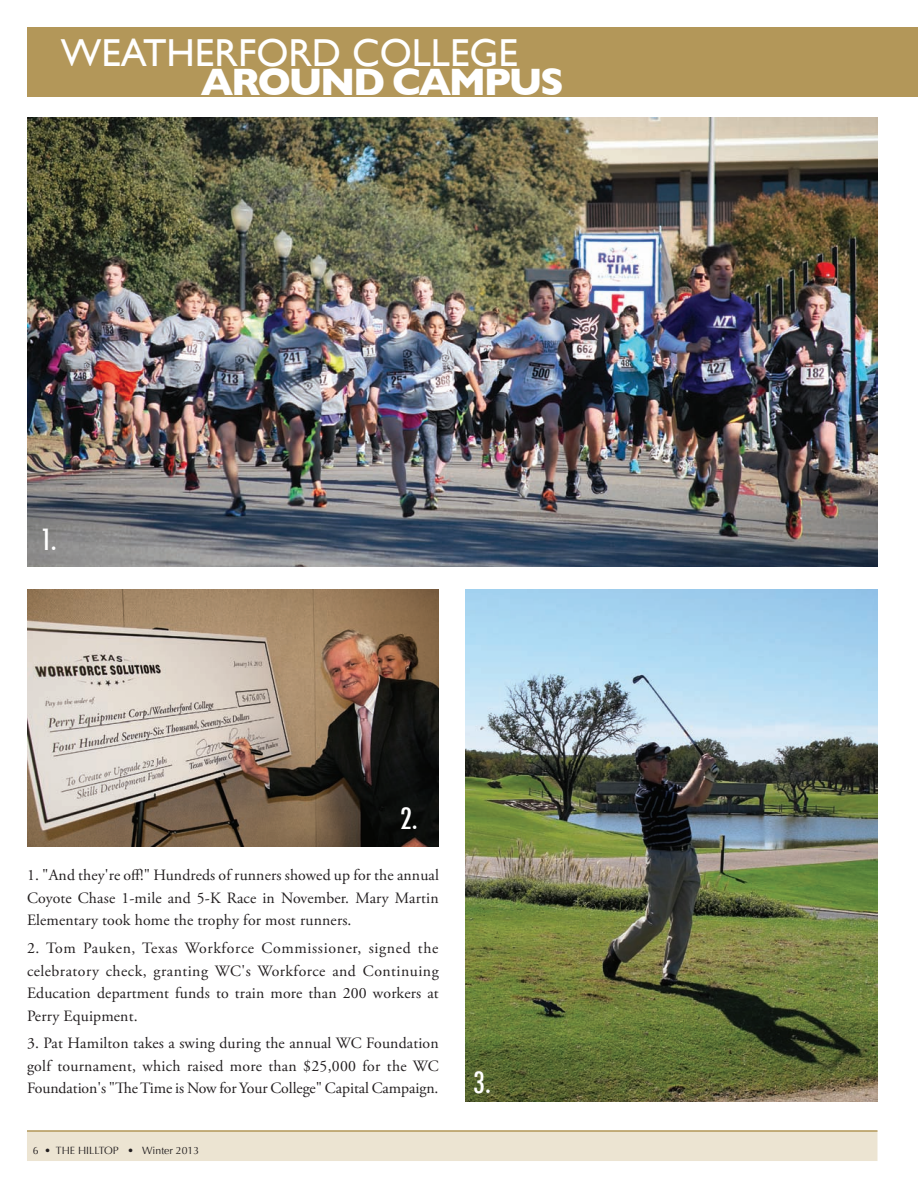
<style>
.page{position:relative;width:918px;height:1188px;background:#fff}
.page>*{position:absolute;margin:0;border:0;box-sizing:border-box;transform-origin:0 0}
.t1{font:39px "Gill Sans";color:#fff}
.t2{font:700 39px "Gill Sans";letter-spacing:-.06em;color:#fff}
.t3{font:500 condensed 28.5px "Futura";color:#fff}
.t4{font:15.75px/22.5px "Adobe Garamond Pro";letter-spacing:.01em;color:#231f20;text-align:justify}
.t5{font:10.5px "Optima";color:#231f20}
</style>
<div class="page">
<div style="left:27px;top:1131px;width:851px;height:30px;background:#ece4d2"></div>
<hr style="left:27px;top:1130px;width:851px;height:2px;background:#b39759">
<div style="left:27px;top:27px;width:891px;height:70px;background:#b39759"></div>
<img style="left:27px;top:589px;width:412px;height:257px">
<img style="left:27px;top:117px;width:851px;height:449px">
<img style="left:466px;top:589px;width:412px;height:513px">
<h1 class="t1" style="left:61px;top:30px;width:459px">WEATHERFORD COLLEGE</h1>
<h1 class="t2" style="left:201px;top:59px;width:365px">AROUND CAM PUS</h1>
<h2 class="t3" style="left:40px;top:521px;width:18px">1.</h2>
<h2 class="t3" style="left:400px;top:801px;width:19px">2.</h2>
<p class="t4" style="left:27px;top:864px;width:413px">1. "And they're off!" Hundreds of runners showed up for the annual Coyote Chase 1-mile and 5-K Race in November. Mary Martin Elementary took home the trophy for most runners.</p>
<p class="t4" style="left:27px;top:937px;width:413px">2. Tom Pauken, Texas Workforce Commissioner, signed the celebratory check, granting WC's Workforce and Continuing Education department funds to train more than 200 workers at Perry Equipment.</p>
<p class="t4" style="left:27px;top:1033px;width:413px">3. Pat Hamilton takes a swing during the annual WC Foundation golf tournament, which raised more than $25,000 for the WC Foundation's "The Time is Now for Your College" Capital Campaign.</p>
<p class="t5" style="left:33px;top:1144px;width:168px">6 • The H ILLTOP • Winter 2013</p>
<h2 class="t3" style="left:473px;top:1064px;width:19px">3.</h2>
</div>
